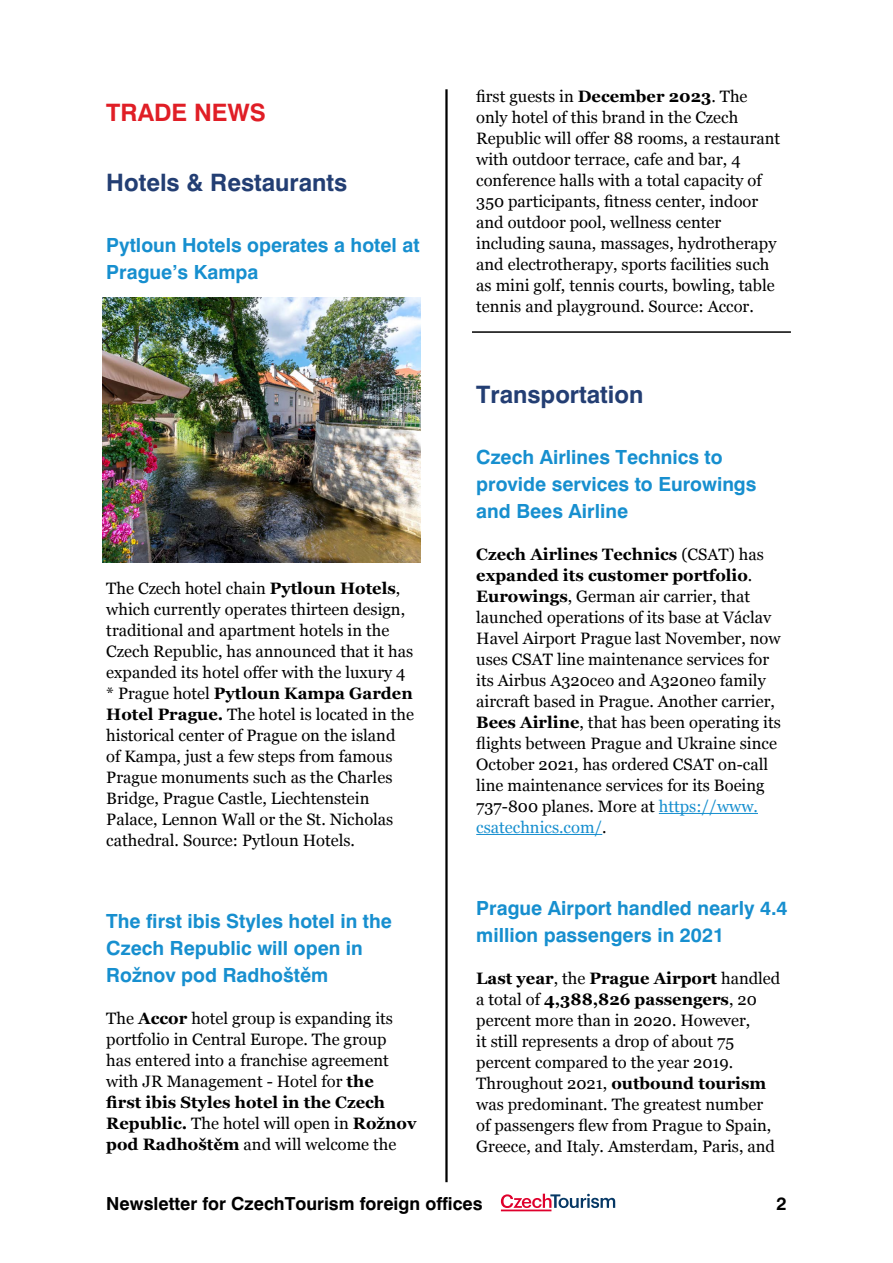
<style>
.page{position:relative;width:893px;height:1263px;background:#fff}
.page>*{position:absolute;margin:0;border:0;box-sizing:border-box;transform-origin:0 0}
.t1{font:700 24px "Swiss 721 BTCE";color:#233e73}
.t2{font:700 24px "Swiss 721 BTCE";color:#e01e26}
.t3{font:700 19.5px/27px "Swiss 721 BTCE";color:#178fcf}
.t4{font:700 18px "Swiss 721 BTCE";color:#000}
.t5{font:16.5px/21px "Georgia";color:#000}
.s1{font-weight:700}
.s2{color:#178fcf}
</style>
<div class="page">
<hr style="left:445px;top:89px;width:3px;height:1093px;background:#000">
<svg style="left:501px;top:1194px;width:114px;height:17px"></svg>
<hr style="left:472px;top:331px;width:319px;height:2px;background:#000">
<hr style="left:659px;top:813px;width:99px;height:1px;background:#178fcf">
<hr style="left:476px;top:834px;width:126px;height:1px;background:#178fcf">
<img style="left:102px;top:297px;width:319px;height:266px">
<h1 class="t2" style="left:106px;top:96px;width:161px">TRADE NEWS</h1>
<h1 class="t1" style="left:106px;top:167px;width:243px">Hotels &amp; Restaurants</h1>
<p class="t3" style="left:106px;top:232px;width:315px">Pytloun Hotels operates a hotel at<br>Prague’s Kampa</p>
<p class="t5" style="left:106px;top:578px;width:309px">The Czech hotel chain <span class="s1">Pytloun Hotels</span>, which currently operates thirteen design, traditional and apartment hotels in the Czech Republic, has announced that it has expanded its hotel offer with the luxury 4 * Prague hotel <span class="s1">Pytloun Kampa Garden Hotel Prague.</span> The hotel is located in the historical center of Prague on the island<br>of Kampa, just a few steps from famous Prague monuments such as the Charles Bridge, Prague Castle, Liechtenstein Palace, Lennon Wall or the St. Nicholas cathedral. Source: Pytloun Hotels.</p>
<p class="t3" style="left:106px;top:908px;width:287px">The first ibis Styles hotel in the<br>Czech Republic will open in<br>Rožnov pod Radhoštěm</p>
<p class="t5" style="left:106px;top:1008px;width:312px">The <span class="s1">Accor</span> hotel group is expanding its portfolio in Central Europe. The group<br>has entered into a franchise agreement with JR Management - Hotel for <span class="s1">the<br>first ibis Styles hotel in the Czech Republic.</span> The hotel will open in <span class="s1">Rožnov pod Radhoštěm</span> and will welcome the</p>
<p class="t5" style="left:476px;top:86px;width:305px">first guests in <span class="s1">December 2023</span>. The only hotel of this brand in the Czech Republic will offer 88 rooms, a restaurant with outdoor terrace, cafe and bar, 4 conference halls with a total capacity of 350 participants, fitness center, indoor and outdoor pool, wellness center including sauna, massages, hydrotherapy and electrotherapy, sports facilities such as mini golf, tennis courts, bowling, table tennis and playground. Source: Accor.</p>
<h1 class="t1" style="left:476px;top:378px;width:169px">Transportation</h1>
<p class="t3" style="left:476px;top:444px;width:282px">Czech Airlines Technics to provide services to Eurowings and Bees Airline</p>
<p class="t5" style="left:476px;top:544px;width:306px"><span class="s1">Czech Airlines Technics</span> (CSAT) has <span class="s1">expanded its customer portfolio</span>.<br><span class="s1">Eurowings</span>, German air carrier, that launched operations of its base at Václav Havel Airport Prague last November, now uses CSAT line maintenance services for its Airbus A320ceo and A320neo family aircraft based in Prague. Another carrier, <span class="s1">Bees Airline</span>, that has been operating its flights between Prague and Ukraine since October 2021, has ordered CSAT on-call line maintenance services for its Boeing 737-800 planes. More at <span class="s2">https://www. csatechnics.com/</span>.</p>
<p class="t3" style="left:476px;top:895px;width:313px">Prague Airport handled nearly 4.4 million passengers in 2021</p>
<p class="t5" style="left:476px;top:968px;width:306px"><span class="s1">Last year</span>, the <span class="s1">Prague Airport</span> handled a total of <span class="s1">4,388,826 passengers</span>, 20 percent more than in 2020. However,<br>it still represents a drop of about 75 percent compared to the year 2019.<br>Throughout 2021, <span class="s1">outbound tourism </span>was predominant. The greatest number of passengers flew from Prague to Spain, Greece, and Italy. Amsterdam, Paris, and</p>
<p class="t4" style="left:106px;top:1191px;width:378px">Newsletter for CzechTourism foreign offices</p>
<p class="t4" style="left:776px;top:1191px;width:12px">2</p>
</div>
